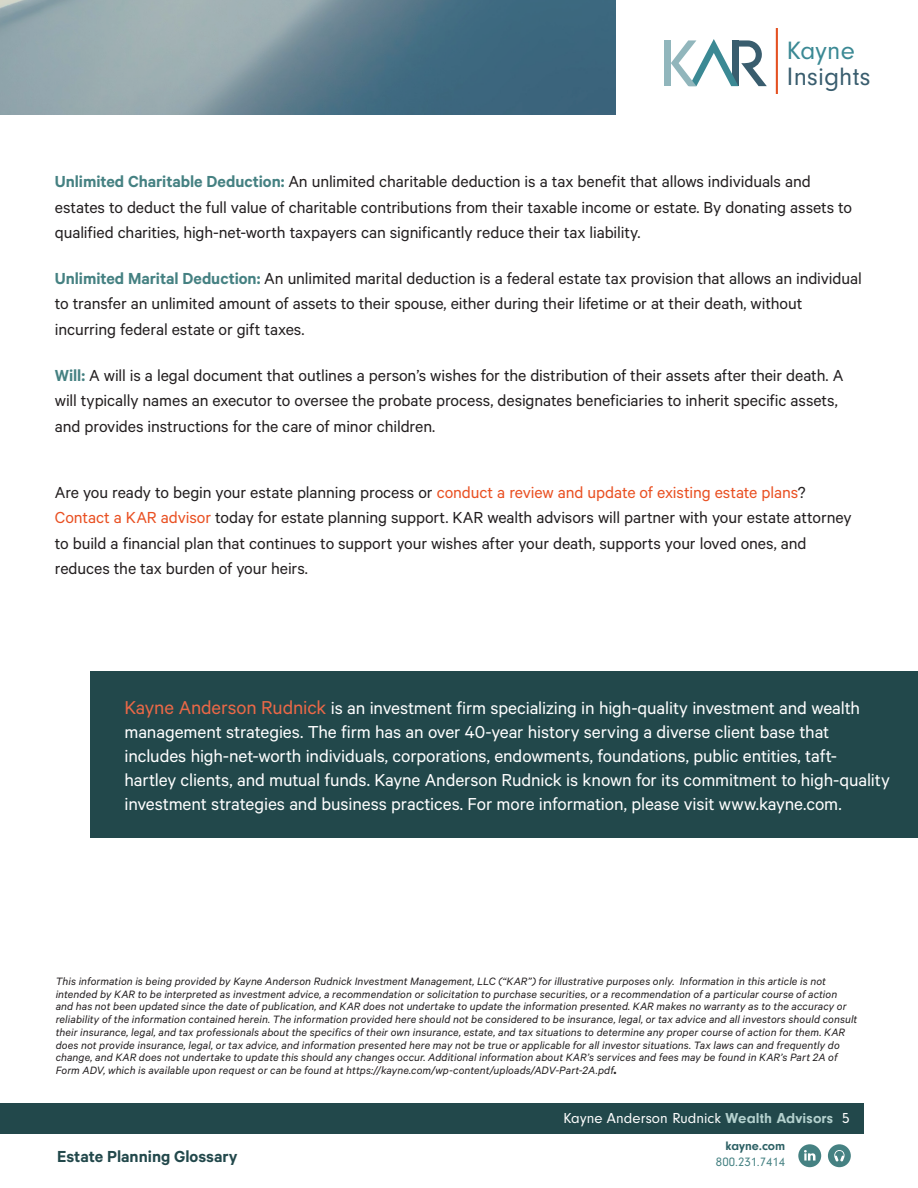
<style>
.page{position:relative;width:918px;height:1188px;background:#fff}
.page>*{position:absolute;margin:0;border:0;box-sizing:border-box;transform-origin:0 0}
.t1{font:26.1px/26.1px "Neuzeit Gro";letter-spacing:.01em;color:#395d6e}
.t2{font:19.5px/24px "Calibre";letter-spacing:-.005em;color:#fff}
.t3{font:18px/25.5px "Calibre";letter-spacing:-.005em;color:#231f20}
.t4{font:600 18px "Calibre";color:#22484b}
.t5{font:15px "Neuzeit Gro";letter-spacing:.005em;color:#fff}
.t6{font:12.75px "Neuzeit Gro";color:#458182}
.t7{font:700 12.75px "Neuzeit Gro";color:#2c6064}
.t8{font:italic 12px/12.8px "Calibre";letter-spacing:.01em;color:#231f20}
.s1{color:#3b8994}
.s2{font-weight:600;color:#458182}
.s3{color:#e95022}
.s4{font-size:21px;color:#ea6847}
.s5{font-weight:600;font-size:15px}
.s6{font-weight:700;color:#b4d1ce}
</style>
<div class="page">
<div style="left:91px;top:671px;width:827px;height:167px;background:#22484b"></div>
<div style="left:664px;top:40px;width:7px;height:46px;background:#91b6bc"></div>
<svg style="left:671px;top:39px;width:96px;height:47px"></svg>
<hr style="left:776px;top:28px;width:2px;height:66px;background:#e45121">
<div style="left:0;top:1103px;width:864px;height:31px;background:#22484b"></div>
<div style="left:798px;top:1144px;width:23px;height:23px;background:#458182;border-radius:50%"></div>
<svg style="left:804px;top:1150px;width:11px;height:11px"></svg>
<div style="left:828px;top:1144px;width:23px;height:23px;background:#458182;border-radius:50%"></div>
<svg style="left:834px;top:1150px;width:11px;height:12px"></svg>
<img style="left:0;top:0;width:616px;height:114px">
<p class="t1" style="left:787px;top:38px;width:85px"><span class="s1">Kayne<br></span>Insights</p>
<p class="t3" style="left:55px;top:168px;width:799px"><span class="s2">Unlimited Charitable Deduction:</span> An unlimited charitable deduction is a tax benefit that allows individuals and estates to deduct the full value of charitable contributions from their taxable income or estate. By donating assets to qualified charities, high-net-worth taxpayers can significantly reduce their tax liability.</p>
<p class="t3" style="left:55px;top:265px;width:809px"><span class="s2">Unlimited Marital Deduction:</span> An unlimited marital deduction is a federal estate tax provision that allows an individual to transfer an unlimited amount of assets to their spouse, either during their lifetime or at their death, without incurring federal estate or gift taxes.</p>
<p class="t3" style="left:55px;top:362px;width:790px"><span class="s2">Will:</span> A will is a legal document that outlines a person’s wishes for the distribution of their assets after their death. A will typically names an executor to oversee the probate process, designates beneficiaries to inherit specific assets, and provides instructions for the care of minor children.</p>
<p class="t3" style="left:55px;top:479px;width:798px">Are you ready to begin your estate planning process or <span class="s3">conduct a review and update of existing estate plans</span>?<br><span class="s3">Contact a KAR advisor</span> today for estate planning support. KAR wealth advisors will partner with your estate attorney to build a financial plan that continues to support your wishes after your death, supports your loved ones, and reduces the tax burden of your heirs.</p>
<p class="t2" style="left:124px;top:695px;width:767px"><span class="s4">Kayne Anderson Rudnick</span> is an investment firm specializing in high-quality investment and wealth management strategies. The firm has an over 40-year history serving a diverse client base that includes high-net-worth individuals, corporations, endowments, foundations, public entities, taft&shy;hartley clients, and mutual funds. Kayne Anderson Rudnick is known for its commitment to high-quality investment strategies and business practices. For more information, please visit www.kayne.com.</p>
<p class="t8" style="left:56px;top:974px;width:803px">This information is being provided by Kayne Anderson Rudnick Investment Management, LLC (“KAR”) for illustrative purposes only. Information in this article is not intended by KAR to be interpreted as investment advice, a recommendation or solicitation to purchase securities, or a recommendation of a particular course of action and has not been updated since the date of publication, and KAR does not undertake to update the information presented. KAR makes no warranty as to the accuracy or reliability of the information contained herein. The information provided here should not be considered to be insurance, legal, or tax advice and all investors should consult their insurance, legal, and tax professionals about the specifics of their own insurance, estate, and tax situations to determine any proper course of action for them. KAR does not provide insurance, legal, or tax advice, and information presented here may not be true or applicable for all investor situations. Tax laws can and frequently do change, and KAR does not undertake to update this should any changes occur. Additional information about KAR’s services and fees may be found in KAR’s Part 2A of Form ADV, which is available upon request or can be found at https://kayne.com/wp-content/uploads/ADV-Part-2A.pdf<span class="s5">.</span></p>
<p class="t5" style="left:564px;top:1110px;width:288px">Kayne Anderson Rudnick <span class="s6">Wealth Advisors</span> 5</p>
<p class="t7" style="left:726px;top:1139px;width:61px">kayne.com</p>
<p class="t4" style="left:57px;top:1145px;width:182px">Estate Planning Glossary</p>
<p class="t6" style="left:716px;top:1155px;width:71px">800.231.7414</p>
</div>
